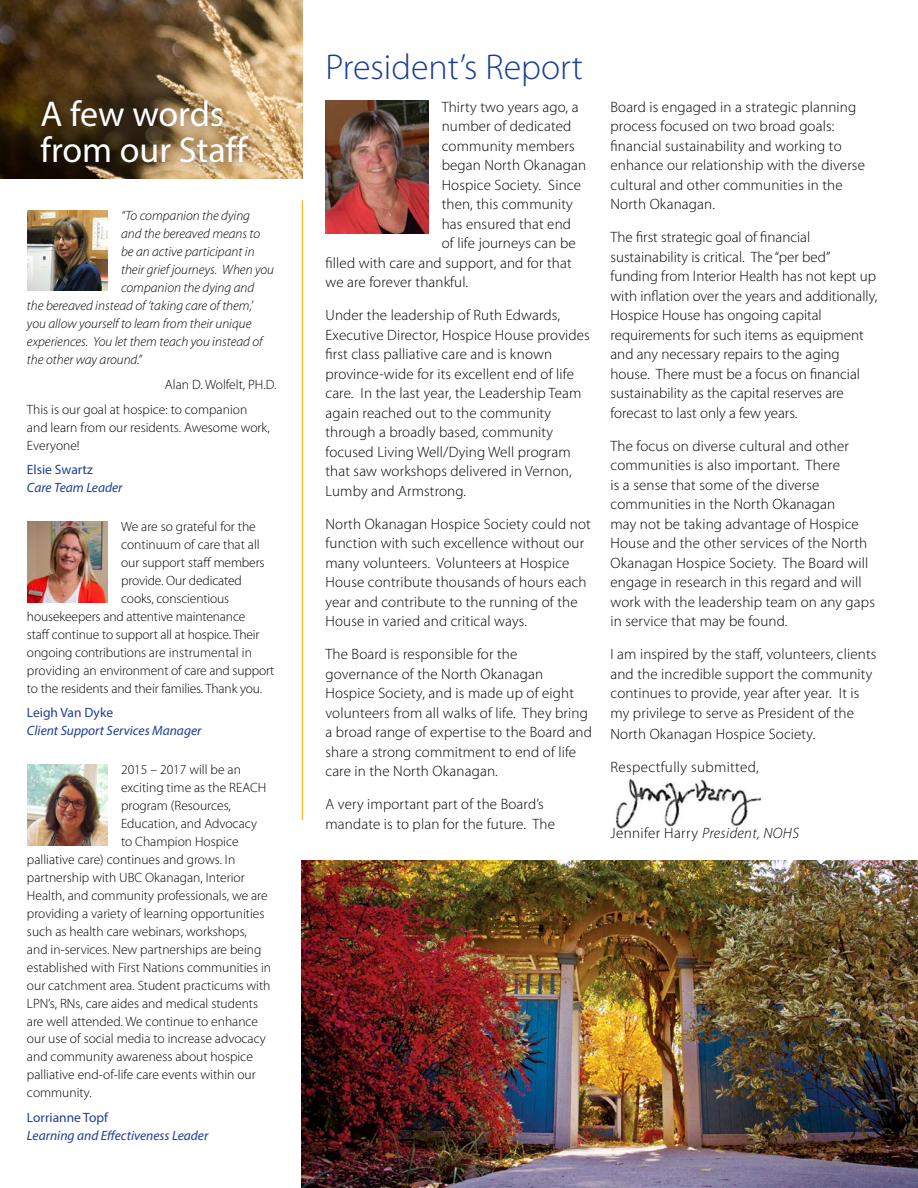
<style>
.page{position:relative;width:918px;height:1188px;background:#fff}
.page>*{position:absolute;margin:0;border:0;box-sizing:border-box;transform-origin:0 0}
.t1{font:36px/36px "Myriad Pro";color:#fff}
.t2{font:300 36px "Myriad Pro";color:#1c3e94}
.t3{font:300 15px/19.5px "Myriad Pro";letter-spacing:.01em;color:#000}
.t4{font:italic 300 15px "Myriad Pro";letter-spacing:.025em;color:#000}
.t5{font:300 13.5px/24.8px "Myriad Pro";color:#000}
.t6{font:italic 300 13.5px "Myriad Pro";color:#000}
.t7{font:italic 13.5px "Myriad Pro";color:#1c3e94}
.t8{font:13.5px "Myriad Pro";color:#1c3e94}
.s1{font-style:normal}
</style>
<div class="page">
<img style="left:0;top:0;width:302px;height:179px">
<div style="left:20px;top:79px;width:249px;height:105px;background:#000;opacity:.87"></div>
<img style="left:326px;top:100px;width:102px;height:134px">
<img style="left:616px;top:778px;width:146px;height:51px">
<hr style="left:302px;top:200px;width:1px;height:620px;background:#fdbb30">
<img style="left:302px;top:861px;width:616px;height:327px">
<img style="left:27px;top:522px;width:81px;height:80px">
<img style="left:27px;top:765px;width:81px;height:80px">
<img style="left:27px;top:210px;width:81px;height:81px">
<h1 class="t2" style="left:326px;top:47px;width:259px">President’s Report</h1>
<h1 class="t1" style="left:40px;top:95px;width:208px">A few words from our Staff</h1>
<p class="t3" style="left:610px;top:97px;width:256px">Board is engaged in a strategic planning process focused on two broad goals: financial sustainability and working to enhance our relationship with the diverse cultural and other communities in the North Okanagan.</p>
<p class="t3" style="left:610px;top:228px;width:268px">The first strategic goal of financial sustainability is critical. The “per bed” funding from Interior Health has not kept up with inflation over the years and additionally, Hospice House has ongoing capital requirements for such items as equipment and any necessary repairs to the aging house. There must be a focus on financial sustainability as the capital reserves are forecast to last only a few years.</p>
<p class="t3" style="left:610px;top:436px;width:266px">The focus on diverse cultural and other communities is also important. There<br>is a sense that some of the diverse communities in the North Okanagan<br>may not be taking advantage of Hospice House and the other services of the North Okanagan Hospice Society. The Board will engage in research in this regard and will work with the leadership team on any gaps in service that may be found.</p>
<p class="t3" style="left:610px;top:645px;width:267px">I am inspired by the staff, volunteers, clients and the incredible support the community continues to provide, year after year. It is my privilege to serve as President of the</p>
<p class="t3" style="left:610px;top:724px;width:206px">North Okanagan Hospice Society.</p>
<p class="t3" style="left:610px;top:757px;width:150px">Respectfully submitted,</p>
<p class="t3" style="left:442px;top:97px;width:138px">Thirty two years ago, a</p>
<p class="t3" style="left:442px;top:117px;width:131px">number of dedicated</p>
<p class="t3" style="left:442px;top:136px;width:134px">community members</p>
<p class="t3" style="left:442px;top:156px;width:146px">began North Okanagan</p>
<p class="t3" style="left:442px;top:175px;width:141px">Hospice Society. Since</p>
<p class="t3" style="left:442px;top:195px;width:133px">then, this community</p>
<p class="t3" style="left:442px;top:214px;width:131px">has ensured that end</p>
<p class="t3" style="left:442px;top:234px;width:135px">of life journeys can be</p>
<p class="t3" style="left:326px;top:253px;width:248px">filled with care and support, and for that</p>
<p class="t3" style="left:326px;top:273px;width:144px">we are forever thankful.</p>
<p class="t3" style="left:326px;top:306px;width:266px">Under the leadership of Ruth Edwards, Executive Director, Hospice House provides first class palliative care and is known province-wide for its excellent end of life care. In the last year, the Leadership Team again reached out to the community through a broadly based, community focused Living Well/Dying Well program that saw workshops delivered in Vernon, Lumby and Armstrong.</p>
<p class="t3" style="left:326px;top:514px;width:267px">North Okanagan Hospice Society could not function with such excellence without our many volunteers. Volunteers at Hospice House contribute thousands of hours each year and contribute to the running of the House in varied and critical ways.</p>
<p class="t3" style="left:326px;top:645px;width:268px">The Board is responsible for the governance of the North Okanagan Hospice Society, and is made up of eight volunteers from all walks of life. They bring a broad range of expertise to the Board and share a strong commitment to end of life care in the North Okanagan.</p>
<p class="t3" style="left:326px;top:795px;width:231px">A very important part of the Board’s mandate is to plan for the future. The</p>
<p class="t6" style="left:121px;top:209px;width:131px">“To companion the dying</p>
<p class="t6" style="left:121px;top:227px;width:141px">and the bereaved means to</p>
<p class="t6" style="left:121px;top:245px;width:135px">be an active participant in</p>
<p class="t6" style="left:121px;top:263px;width:154px">their grief journeys. When you</p>
<p class="t6" style="left:121px;top:281px;width:135px">companion the dying and</p>
<p class="t6" style="left:27px;top:299px;width:227px">the bereaved instead of ‘taking care of them,’</p>
<p class="t6" style="left:27px;top:317px;width:226px">you allow yourself to learn from their unique</p>
<p class="t6" style="left:27px;top:335px;width:237px">experiences. You let them teach you instead of</p>
<p class="t6" style="left:27px;top:352px;width:117px">the other way around.”</p>
<p class="t5" style="left:27px;top:372px;width:251px;text-indent:138px">Alan D. Wolfelt, PH.D.<br>This is our goal at hospice: to companion</p>
<p class="t5" style="left:27px;top:418px;width:244px;line-height:18px">and learn from our residents. Awesome work,<br>Everyone!</p>
<p class="t8" style="left:27px;top:462px;width:67px">Elsie Swartz</p>
<p class="t7" style="left:27px;top:480px;width:97px">Care Team Leader</p>
<p class="t5" style="left:121px;top:514px;width:136px">We are so grateful for the</p>
<p class="t5" style="left:121px;top:532px;width:140px">continuum of care that all</p>
<p class="t5" style="left:121px;top:550px;width:145px">our support staff members</p>
<p class="t5" style="left:121px;top:568px;width:122px">provide. Our dedicated</p>
<p class="t5" style="left:121px;top:586px;width:110px">cooks, conscientious</p>
<p class="t5" style="left:27px;top:604px;width:220px">housekeepers and attentive maintenance</p>
<p class="t5" style="left:27px;top:622px;width:234px">staff continue to support all at hospice. Their</p>
<p class="t5" style="left:27px;top:640px;width:227px">ongoing contributions are instrumental in</p>
<p class="t5" style="left:27px;top:658px;width:249px">providing an environment of care and support</p>
<p class="t5" style="left:27px;top:676px;width:237px">to the residents and their families. Thank you.</p>
<p class="t8" style="left:27px;top:704px;width:88px">Leigh Van Dyke</p>
<p class="t7" style="left:27px;top:722px;width:176px">Client Support Services Manager</p>
<p class="t5" style="left:121px;top:757px;width:121px">2015 – 2017 will be an</p>
<p class="t5" style="left:121px;top:775px;width:147px">exciting time as the REACH</p>
<p class="t5" style="left:121px;top:793px;width:111px">program (Resources,</p>
<p class="t5" style="left:121px;top:811px;width:137px">Education, and Advocacy</p>
<p class="t5" style="left:121px;top:829px;width:119px">to Champion Hospice</p>
<p class="t5" style="left:27px;top:847px;width:210px">palliative care) continues and grows. In</p>
<p class="t5" style="left:27px;top:865px;width:219px">partnership with UBC Okanagan, Interior</p>
<p class="t5" style="left:27px;top:883px;width:242px">Health, and community professionals, we are</p>
<p class="t5" style="left:27px;top:901px;width:239px">providing a variety of learning opportunities</p>
<p class="t5" style="left:27px;top:919px;width:221px">such as health care webinars, workshops,</p>
<p class="t5" style="left:27px;top:937px;width:236px">and in-services. New partnerships are being</p>
<p class="t5" style="left:27px;top:955px;width:246px">established with First Nations communities in</p>
<p class="t5" style="left:27px;top:973px;width:245px">our catchment area. Student practicums with</p>
<p class="t5" style="left:27px;top:991px;width:233px">LPN’s, RNs, care aides and medical students</p>
<p class="t5" style="left:27px;top:1009px;width:233px">are well attended. We continue to enhance</p>
<p class="t5" style="left:27px;top:1027px;width:240px">our use of social media to increase advocacy</p>
<p class="t5" style="left:27px;top:1045px;width:227px">and community awareness about hospice</p>
<p class="t5" style="left:27px;top:1063px;width:230px">palliative end-of-life care events within our</p>
<p class="t5" style="left:27px;top:1081px;width:66px">community.</p>
<p class="t8" style="left:27px;top:1109px;width:83px">Lorrianne Topf</p>
<p class="t7" style="left:27px;top:1127px;width:183px">Learning and Effectiveness Leader</p>
<p class="t4" style="left:610px;top:825px;width:190px"><span class="s1">Jennifer Harry</span> President, NOHS</p>
</div>
